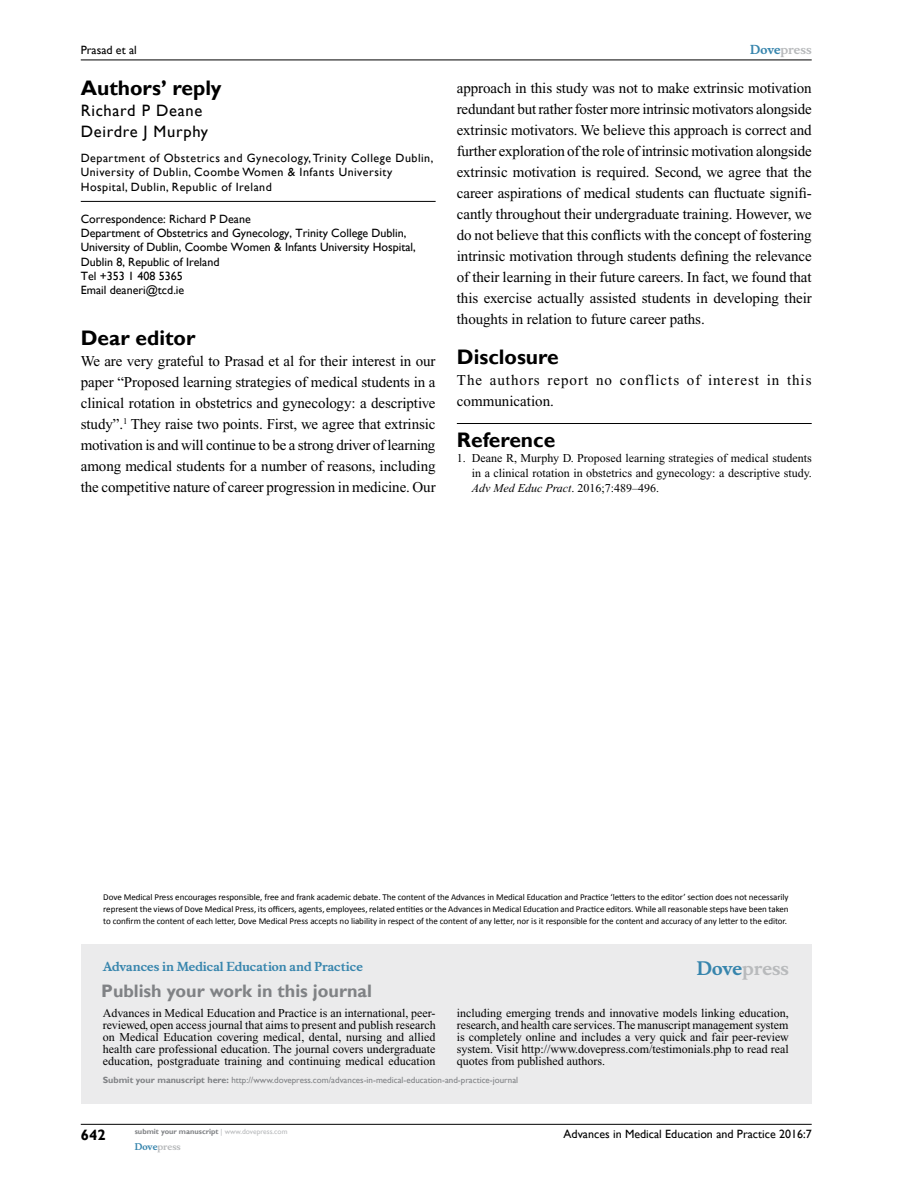
<style>
.page{position:relative;width:918px;height:1188px;background:#fff}
.page>*{position:absolute;margin:0;border:0;box-sizing:border-box;transform-origin:0 0}
.t1{font:700 21px "Gill Sans";color:#000}
.t2{font:700 18px "Gill Sans";color:#808285}
.t3{font:700 18px "Musee";color:#b8babc}
.t4{font:16.5px/21px "Gill Sans";letter-spacing:.04em;color:#000}
.t5{font:15px/21px "Times New Roman";letter-spacing:-.005em;color:#000;text-align:justify}
.t6{font:15px/21px "Times New Roman";letter-spacing:.065em;color:#000}
.t7{font:700 15px "Gill Sans";color:#000}
.t8{font:12px/12px "Times New Roman";color:#000;text-align:justify}
.t9{font:12px/14.2px "Gill Sans";color:#000}
.t10{font:12px/14.2px "Gill Sans";letter-spacing:.04em;color:#000}
.t11{font:700 12px "Musee";color:#3785ad}
.t12{font:700 12px "Musee";color:#b8babc}
.t13{font:9px/12px "Calibri";letter-spacing:-.005em;color:#000;text-align:justify}
.t14{font:9px "Gill Sans";color:#808285}
.t15{font:700 9px "Musee";color:#b8babc}
.t16{font:700 7.5px "Gill Sans";color:#808285}
.s1{color:#3785ad}
.s2{font-style:italic}
.s3{font-weight:700}
.s4{font-weight:400;color:#b8babc}
</style>
<div class="page">
<div style="left:81px;top:944px;width:731px;height:159px;background:#ebebec"></div>
<hr style="left:81px;top:1124px;width:731px;height:1px;background:#000">
<hr style="left:81px;top:60px;width:731px;height:1px;background:#000">
<hr style="left:81px;top:201px;width:355px;height:1px;background:#000">
<hr style="left:457px;top:423px;width:355px;height:1px;background:#000">
<p class="t9" style="left:81px;top:43px;width:58px">Prasad et al</p>
<h1 class="t1" style="left:81px;top:76px;width:142px">Authors’ reply</h1>
<p class="t4" style="left:81px;top:101px;width:129px">Richard P Deane<br>Deirdre J Murphy</p>
<p class="t10" style="left:81px;top:151px;width:354px">Department of Obstetrics and Gynecology, Trinity College Dublin,<br>University of Dublin, Coombe Women &amp; Infants University<br>Hospital, Dublin, Republic of Ireland</p>
<p class="t9" style="left:81px;top:212px;width:337px">Correspondence: Richard P Deane<br>Department of Obstetrics and Gynecology, Trinity College Dublin, University of Dublin, Coombe Women &amp; Infants University Hospital, Dublin 8, Republic of Ireland<br>Tel +353 1 408 5365<br>Email deaneri@tcd.ie</p>
<h1 class="t1" style="left:81px;top:325px;width:116px">Dear editor</h1>
<p class="t5" style="left:81px;top:351px;width:356px">We are very grateful to Prasad et al for their interest in our paper “Proposed learning strategies of medical students in a clinical rotation in obstetrics and gynecology: a descriptive study”.<sup>1</sup> They raise two points. First, we agree that extrinsic motivation is and will continue to be a strong driver of learning among medical students for a number of reasons, including the competitive nature of career progression in medicine. Our</p>
<p class="t12" style="left:750px;top:43px;width:63px"><span class="s1">Dove</span>press</p>
<p class="t5" style="left:457px;top:77px;width:357px">approach in this study was not to make extrinsic motivation redundant but rather foster more intrinsic motivators alongside extrinsic motivators. We believe this approach is correct and further exploration of the role of intrinsic motivation alongside extrinsic motivation is required. Second, we agree that the career aspirations of medical students can fluctuate signifi&shy;cantly throughout their undergraduate training. However, we do not believe that this conflicts with the concept of fostering intrinsic motivation through students defining the relevance of their learning in their future careers. In fact, we found that this exercise actually assisted students in developing their thoughts in relation to future career paths.</p>
<h1 class="t1" style="left:457px;top:344px;width:103px">Disclosure</h1>
<p class="t6" style="left:457px;top:370px;width:356px">The authors report no conflicts of interest in this communication.</p>
<h1 class="t1" style="left:457px;top:427px;width:100px">Reference</h1>
<p class="t8" style="left:472px;top:450px;width:341px;line-height:15px;text-indent:-15px">1. Deane R, Murphy D. Proposed learning strategies of medical students in a clinical rotation in obstetrics and gynecology: a descriptive study.<br><span class="s2">Adv Med Educ Pract</span>. 2016;7:489–496.</p>
<p class="t13" style="left:103px;top:891px;width:687px">Dove Medical Press encourages responsible, free and frank academic debate. The content of the Advances in Medical Education and Practice ‘letters to the editor’ section does not necessarily represent the views of Dove Medical Press, its officers, agents, employees, related entities or the Advances in Medical Education and Practice editors. While all reasonable steps have been taken to confirm the content of each letter, Dove Medical Press accepts no liability in respect of the content of any letter, nor is it responsible for the content and accuracy of any letter to the editor.</p>
<p class="t11" style="left:103px;top:959px;width:262px">Advances in Medical Education and Practice</p>
<p class="t2" style="left:101px;top:980px;width:272px">Publish your work in this journal</p>
<p class="t3" style="left:697px;top:958px;width:94px"><span class="s1">Dove</span>press</p>
<p class="t8" style="left:103px;top:1007px;width:334px">Advances in Medical Education and Practice is an international, peer&shy;reviewed, open access journal that aims to present and publish research on Medical Education covering medical, dental, nursing and allied health care professional education. The journal covers undergraduate education, postgraduate training and continuing medical education</p>
<p class="t8" style="left:457px;top:1007px;width:333px">including emerging trends and innovative models linking education, research, and health care services. The manuscript management system is completely online and includes a very quick and fair peer-review system. Visit http://www.dovepress.com/testimonials.php to read real quotes from published authors.</p>
<p class="t14" style="left:103px;top:1075px;width:417px"><span class="s3">Submit your manuscript here:</span> http://www.dovepress.com/advances-in-medical-education-and-practice-journal</p>
<p class="t7" style="left:81px;top:1126px;width:26px">642</p>
<p class="t16" style="left:135px;top:1127px;width:154px">submit your manuscript <span class="s4">| www.dovepress.com</span></p>
<p class="t15" style="left:135px;top:1141px;width:48px"><span class="s1">Dove</span>press</p>
<p class="t9" style="left:564px;top:1127px;width:250px">Advances in Medical Education and Practice 2016:7</p>
</div>
